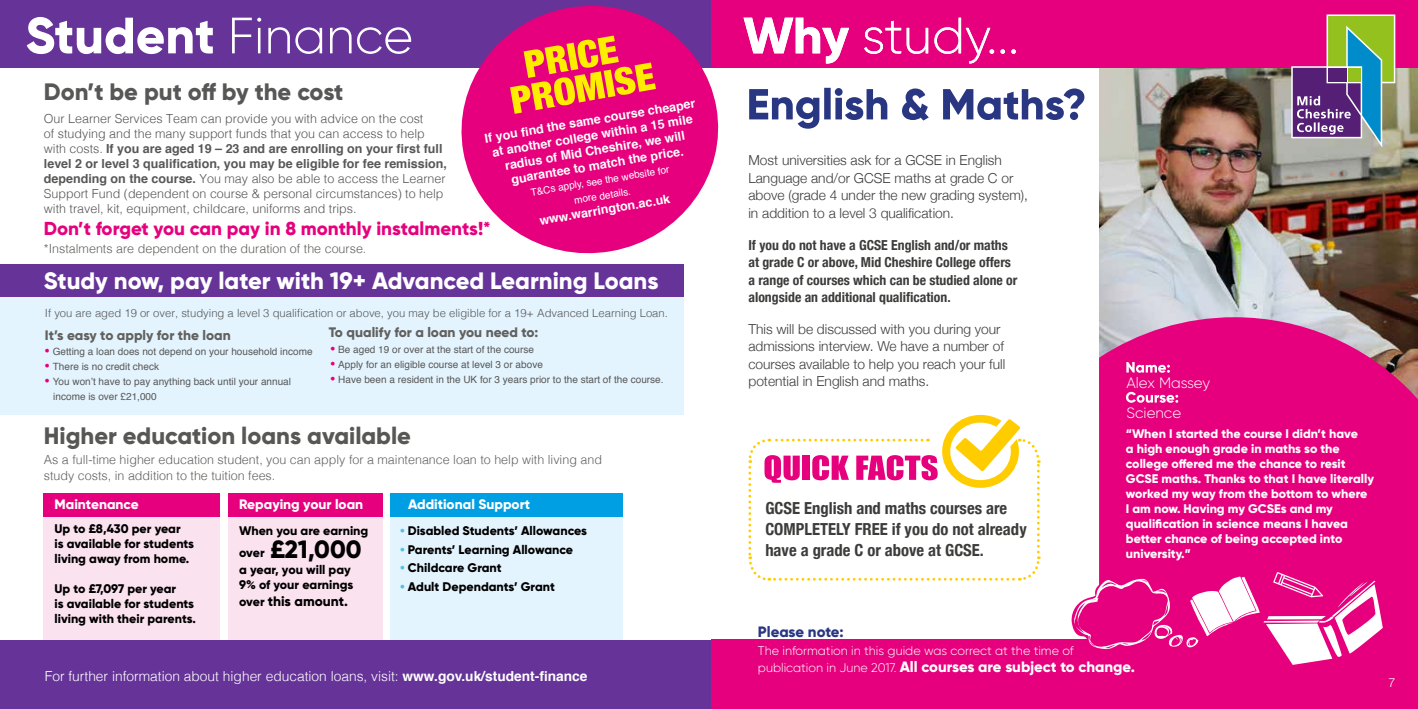
<style>
.page{position:relative;width:1418px;height:709px;background:#fff}
.page>*{position:absolute;margin:0;border:0;box-sizing:border-box;transform-origin:0 0}
.t1{font:800 51px "Gilroy";color:#fff}
.t2{font:300 51px "Gilroy";color:#fff}
.t3{font:800 25px "Gilroy";color:#000}
.t4{font:800 23.75px "Gilroy";color:#575756}
.t5{font:800 23.75px "Gilroy";color:#fff}
.t6{font:800 18.75px "Gilroy";color:#e6007d}
.t7{font:700 condensed 16.62px/20.8px "Helvetica Neue";color:#3c3c3b}
.t8{font:800 15px "Gilroy";letter-spacing:-.005em;color:#fff}
.t9{font:300 15px/30px "Gilroy";color:#fff}
.t10{font:800 15px "Gilroy";letter-spacing:-.005em;color:#293682}
.t11{font:300 13.75px/17.5px "Helvetica Neue";color:#3c3c3b}
.t12{font:700 condensed 13.75px/17.5px "Helvetica Neue";color:#3c3c3b}
.t13{font:300 13.75px "Helvetica";color:#fff}
.t14{font:800 13.75px "Gilroy";color:#61615e}
.t15{font:800 13.75px "Gilroy";color:#fff}
.t16{font:800 13.75px "Gilroy";color:#000}
.t17{font:300 12.5px/15px "Helvetica";color:#575756}
.t18{font:800 12.5px/15px "Gilroy";color:#000}
.t19{font:800 12.5px/15px "Gilroy";color:#fff}
.t20{font:300 12.5px/16.2px "Helvetica";color:#61615e}
.t21{font:700 12.5px/15px "Helvetica";color:#fff;text-align:center}
.t22{font:300 12.5px "Gilroy";color:#fff}
.t23{font:300 12.5px "Helvetica Neue LT Std";color:#fff}
.t24{font:300 11.25px "Helvetica";color:#575756}
.t25{font:11.25px "Helvetica Neue";color:#fff}
.t26{font:10px/15px "Helvetica";color:#575756}
.t27{font:10px/15px "Helvetica";color:#fff;text-align:center}
.s1{font-weight:300}
.s2{font-weight:700}
.s3{font-family:"Gilroy";font-weight:800;font-size:12.5px;color:#e6007d}
.s4{font-size:12.5px}
.s5{color:#51c1e1}
.s6{font-weight:800}
.s7{font-weight:300;font-size:12.5px}
</style>
<div class="page">
<div style="left:0;top:264px;width:683px;height:151px;background:#e4f4fe"></div>
<div style="left:0;top:264px;width:683px;height:33px;background:#639"></div>
<div style="left:44px;top:494px;width:176px;height:148px;background:#fbe2ef"></div>
<div style="left:228px;top:494px;width:154px;height:148px;background:#fbe2ef"></div>
<div style="left:390px;top:494px;width:232px;height:148px;background:#e4f4fe"></div>
<div style="left:44px;top:494px;width:176px;height:23px;background:#e6007d"></div>
<div style="left:228px;top:494px;width:154px;height:23px;background:#e6007d"></div>
<div style="left:390px;top:494px;width:232px;height:23px;background:#009fe3"></div>
<div style="left:0;top:640px;width:1417px;height:69px;background:#639"></div>
<div style="left:0;top:0;width:712px;height:67px;background:#639"></div>
<svg style="left:451px;top:0;width:277px;height:254px;fill:#e6007d"></svg>
<svg style="left:510px;top:36px;width:146px;height:78px;background:#ef5a4d"></svg>
<div style="left:712px;top:640px;width:705px;height:69px;background:#e6007d"></div>
<img style="left:1099px;top:67px;width:318px;height:250px">
<svg style="left:1000px;top:317px;width:417px;height:323px;fill:#e6007d"></svg>
<div style="left:712px;top:0;width:705px;height:67px;background:#e6007d"></div>
<svg style="left:748px;top:415px;width:293px;height:167px"></svg>
<svg style="left:749px;top:88px;width:335px;height:41px"></svg>
<svg style="left:1126px;top:362px;width:43px;height:11px"></svg>
<svg style="left:1125px;top:392px;width:53px;height:11px"></svg>
<svg style="left:1071px;top:572px;width:311px;height:93px"></svg>
<svg style="left:1291px;top:14px;width:104px;height:133px"></svg>
<h1 class="t1" style="left:25px;top:3px;width:389px">Student <span class="s1">Finance</span></h1>
<p class="t9" style="left:204px;top:28px;width:143px">www.midchesh.ac.uk</p>
<h3 class="t4" style="left:44px;top:77px;width:301px">Don’t be put off by the cost</h3>
<p class="t21" style="left:483px;top:132px;width:215px;rotate:-10deg">If you fi nd the same course cheaper at another college within a 15 mile radius of Mid Cheshire, we will guarantee to match the price.</p>
<p class="t17" style="left:44px;top:110px;width:404px">Our Learner Services Team can provide you with advice on the cost<br>of studying and the many support funds that you can access to help with costs. <span class="s2">If you are aged 19 – 23 and are enrolling on your first full level 2 or level 3 qualification, you may be eligible for fee remission, depending on the course.</span> You may also be able to access the Learner Support Fund (dependent on course &amp; personal circumstances) to help with travel, kit, equipment, childcare, uniforms and trips.</p>
<p class="t27" style="left:529px;top:186px;width:142px;rotate:-10deg">T&amp;Cs apply, see the website for more details.</p>
<p class="t21" style="left:538px;top:214px;width:134px;rotate:-10deg">www.warrington.ac.uk</p>
<h3 class="t6" style="left:44px;top:216px;width:448px">Don’t forget you can pay in 8 monthly instalments!*</h3>
<p class="t20" style="left:44px;top:240px;width:324px">*Instalments are dependent on the duration of the course.</p>
<h3 class="t5" style="left:44px;top:265px;width:616px">Study now, pay later with 19+ Advanced Learning Loans</h3>
<p class="t14" style="left:45px;top:326px;width:187px">It’s easy to apply for the loan</p>
<p class="t26" style="left:45px;top:344px;width:269px"><span class="s3">•</span> Getting a loan does not depend on your household income</p>
<p class="t26" style="left:45px;top:359px;width:116px"><span class="s3">•</span> There is no credit check</p>
<p class="t26" style="left:53px;top:374px;width:239px;text-indent:-8px"><span class="s3">•</span> You won’t have to pay anything back until your annual income is over £21,000</p>
<p class="t24" style="left:45px;top:303px;width:624px">If you are aged 19 or over, studying a level 3 qualification or above, you may be eligible for a 19+ Advanced Learning Loan.</p>
<p class="t26" style="left:330px;top:342px;width:205px"><span class="s3">•</span> Be aged 19 or over at the start of the course</p>
<p class="t26" style="left:330px;top:357px;width:214px"><span class="s3">•</span> Apply for an eligible course at level 3 or above</p>
<p class="t26" style="left:330px;top:372px;width:335px"><span class="s3">•</span> Have been a resident in the UK for 3 years prior to the start of the course.</p>
<p class="t14" style="left:329px;top:324px;width:211px">To qualify for a loan you need to:</p>
<h3 class="t4" style="left:44px;top:421px;width:369px">Higher education loans available</h3>
<p class="t20" style="left:44px;top:451px;width:559px">As a full-time higher education student, you can apply for a maintenance loan to help with living and study costs, in addition to the tuition fees.</p>
<p class="t15" style="left:54px;top:495px;width:86px">Maintenance</p>
<p class="t15" style="left:239px;top:495px;width:126px">Repaying your loan</p>
<p class="t18" style="left:239px;top:520px;width:131px;line-height:21.5px">When you are earning over</p>
<p class="t18" style="left:239px;top:562px;width:116px">a year, you will pay<br>9% of your earnings</p>
<p class="t16" style="left:239px;top:592px;width:110px"><span class="s4">over</span> this amount.</p>
<p class="t18" style="left:54px;top:521px;width:141px">Up to £8,430 per year<br>is available for students living away from home.</p>
<p class="t18" style="left:54px;top:581px;width:143px">Up to £7,097 per year<br>is available for students living with their parents.</p>
<h2 class="t3" style="left:270px;top:533px;width:93px">£21,000</h2>
<p class="t15" style="left:408px;top:495px;width:124px">Additional Support</p>
<p class="t18" style="left:400px;top:523px;width:188px"><span class="s5">•</span> Disabled Students’ Allowances</p>
<p class="t18" style="left:400px;top:542px;width:175px"><span class="s5">•</span> Parents’ Learning Allowance</p>
<p class="t18" style="left:400px;top:560px;width:103px"><span class="s5">•</span> Childcare Grant</p>
<p class="t18" style="left:400px;top:579px;width:156px"><span class="s5">•</span> Adult Dependants’ Grant</p>
<p class="t25" style="left:65px;top:661px;width:409px">Enquire by telephoning <span class="s2">01606 720600</span> and we will advise you on what to do next.</p>
<p class="t13" style="left:45px;top:664px;width:544px">For further information about higher education loans, visit: <span class="s2">www.gov.uk/student-finance</span></p>
<h1 class="t2" style="left:743px;top:4px;width:277px"><span class="s6">Why</span> study...</h1>
<p class="t11" style="left:748px;top:151px;width:281px">Most universities ask for a GCSE in English Language and/or GCSE maths at grade C or above (grade 4 under the new grading system), in addition to a level 3 qualification.</p>
<p class="t12" style="left:748px;top:235px;width:270px">If you do not have a GCSE English and/or maths at grade C or above, Mid Cheshire College offers a range of courses which can be studied alone or alongside an additional qualification.</p>
<p class="t11" style="left:748px;top:319px;width:258px">This will be discussed with you during your admissions interview. We have a number of courses available to help you reach your full potential in English and maths.</p>
<h3 class="t7" style="left:765px;top:497px;width:263px">GCSE English and maths courses are<br>COMPLETELY FREE if you do not already have a grade C or above at GCSE.</h3>
<p class="t9" style="left:1126px;top:368px;width:85px">Alex Massey<br>Science</p>
<p class="t19" style="left:1125px;top:426px;width:250px">“When I started the course I didn’t have<br>a high enough grade in maths so the college offered me the chance to resit GCSE maths. Thanks to that I have literally worked my way from the bottom to where<br>I am now. Having my GCSEs and my qualification in science means I havea better chance of being accepted into university.”</p>
<p class="t10" style="left:758px;top:622px;width:87px">Please note:</p>
<p class="t22" style="left:758px;top:643px;width:317px">The information in this guide was correct at the time of</p>
<p class="t8" style="left:758px;top:657px;width:378px"><span class="s7">publication in June 2017.</span> All courses are subject to change.</p>
<p class="t23" style="left:1388px;top:674px;width:8px">7</p>
</div>
